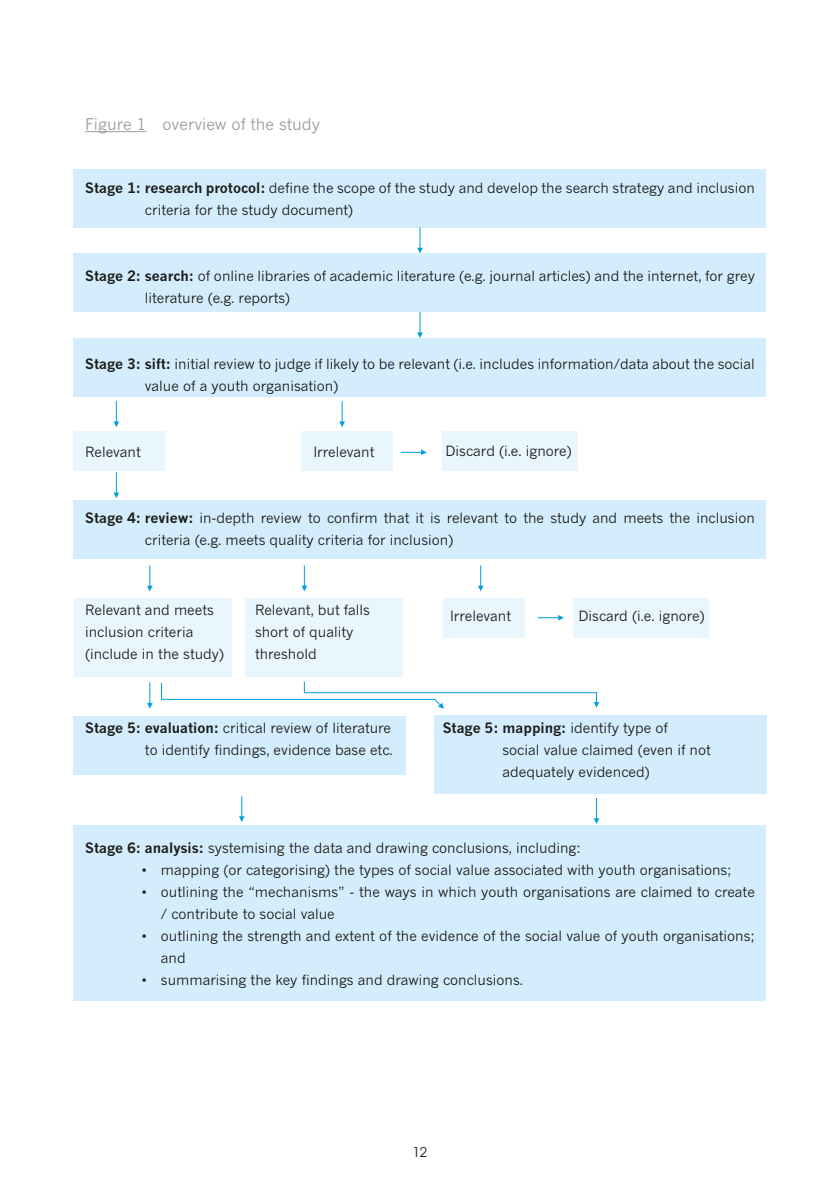
<style>
.page{position:relative;width:840px;height:1191px;background:#fff}
.page>*{position:absolute;margin:0;border:0;box-sizing:border-box;transform-origin:0 0}
.t1{font:16px "News Gothic MT Std";color:#9d9d9c}
.t2{font:14px/22px "News Gothic MT Std";color:#1d1d1b}
.t3{font:14px "Avant Garde IT Cby BT";color:#1d1d1b}
.s1{font-weight:700}
</style>
<div class="page">
<hr style="left:85px;top:131px;width:61px;height:1px;background:#9d9d9c">
<div style="left:74px;top:169px;width:691px;height:58px;background:#d4edfc"></div>
<div style="left:74px;top:254px;width:691px;height:58px;background:#d4edfc"></div>
<div style="left:74px;top:338px;width:691px;height:59px;background:#d4edfc"></div>
<div style="left:74px;top:500px;width:691px;height:58px;background:#d4edfc"></div>
<div style="left:74px;top:716px;width:332px;height:58px;background:#d4edfc"></div>
<div style="left:74px;top:826px;width:691px;height:175px;background:#d4edfc"></div>
<div style="left:434px;top:716px;width:332px;height:78px;background:#d4edfc"></div>
<div style="left:74px;top:598px;width:157px;height:77px;background:#eaf6fe"></div>
<div style="left:245px;top:598px;width:157px;height:78px;background:#eaf6fe"></div>
<div style="left:442px;top:598px;width:82px;height:39px;background:#eaf6fe"></div>
<div style="left:572px;top:598px;width:136px;height:39px;background:#eaf6fe"></div>
<div style="left:442px;top:431px;width:135px;height:39px;background:#eaf6fe"></div>
<div style="left:301px;top:431px;width:91px;height:39px;background:#eaf6fe"></div>
<div style="left:73px;top:431px;width:92px;height:39px;background:#eaf6fe"></div>
<svg style="left:417px;top:227px;width:5px;height:26px"></svg>
<svg style="left:417px;top:312px;width:5px;height:26px"></svg>
<svg style="left:113px;top:401px;width:6px;height:26px"></svg>
<svg style="left:113px;top:472px;width:6px;height:26px"></svg>
<svg style="left:147px;top:565px;width:6px;height:26px"></svg>
<svg style="left:593px;top:798px;width:6px;height:26px"></svg>
<svg style="left:239px;top:796px;width:5px;height:26px"></svg>
<svg style="left:147px;top:682px;width:6px;height:26px"></svg>
<svg style="left:301px;top:565px;width:6px;height:26px"></svg>
<svg style="left:478px;top:565px;width:5px;height:26px"></svg>
<svg style="left:339px;top:401px;width:6px;height:26px"></svg>
<svg style="left:400px;top:449px;width:26px;height:6px"></svg>
<svg style="left:537px;top:615px;width:26px;height:5px"></svg>
<svg style="left:161px;top:681px;width:438px;height:27px"></svg>
<p class="t1" style="left:85px;top:114px;width:236px">Figure 1 overview of the study</p>
<p class="t2" style="left:145px;top:176px;width:611px;text-indent:-60px"><span class="s1">Stage 1: research protocol:</span> define the scope of the study and develop the search strategy and inclusion criteria for the study document)</p>
<p class="t2" style="left:145px;top:264px;width:611px;text-indent:-60px"><span class="s1">Stage 2: search:</span> of online libraries of academic literature (e.g. journal articles) and the internet, for grey literature (e.g. reports)</p>
<p class="t2" style="left:145px;top:352px;width:611px;text-indent:-60px"><span class="s1">Stage 3: sift:</span> initial review to judge if likely to be relevant (i.e. includes information/data about the social value of a youth organisation)</p>
<p class="t2" style="left:85px;top:440px;width:57px">Relevant</p>
<p class="t2" style="left:313px;top:440px;width:63px">Irrelevant</p>
<p class="t2" style="left:445px;top:440px;width:128px">Discard (i.e. ignore)</p>
<p class="t2" style="left:145px;top:506px;width:611px;text-indent:-60px"><span class="s1">Stage 4: review:</span> in-depth review to confirm that it is relevant to the study and meets the inclusion criteria (e.g. meets quality criteria for inclusion)</p>
<p class="t2" style="left:255px;top:598px;width:116px">Relevant, but falls short of quality threshold</p>
<p class="t2" style="left:578px;top:604px;width:128px">Discard (i.e. ignore)</p>
<p class="t2" style="left:85px;top:598px;width:140px">Relevant and meets inclusion criteria (include in the study)</p>
<p class="t2" style="left:450px;top:604px;width:63px">Irrelevant</p>
<p class="t2" style="left:85px;top:717px;width:309px;text-align:right"><span class="s1">Stage 5: evaluation:</span> critical review of literature to identify findings, evidence base etc.</p>
<p class="t2" style="left:502px;top:717px;width:210px;text-indent:-60px"><span class="s1">Stage 5: mapping:</span> identify type of<br>social value claimed (even if not adequately evidenced)</p>
<p class="t2" style="left:85px;top:836px;width:497px"><span class="s1">Stage 6: analysis:</span> systemising the data and drawing conclusions, including:</p>
<p class="t2" style="left:142px;top:858px;width:591px">• mapping (or categorising) the types of social value associated with youth organisations;</p>
<p class="t2" style="left:161px;top:880px;width:595px;text-indent:-19px">• outlining the “mechanisms” - the ways in which youth organisations are claimed to create / contribute to social value</p>
<p class="t2" style="left:161px;top:924px;width:595px;text-indent:-19px">• outlining the strength and extent of the evidence of the social value of youth organisations; and</p>
<p class="t2" style="left:142px;top:968px;width:382px">• summarising the key findings and drawing conclusions.</p>
<p class="t3" style="left:412px;top:1143px;width:16px">12</p>
</div>
